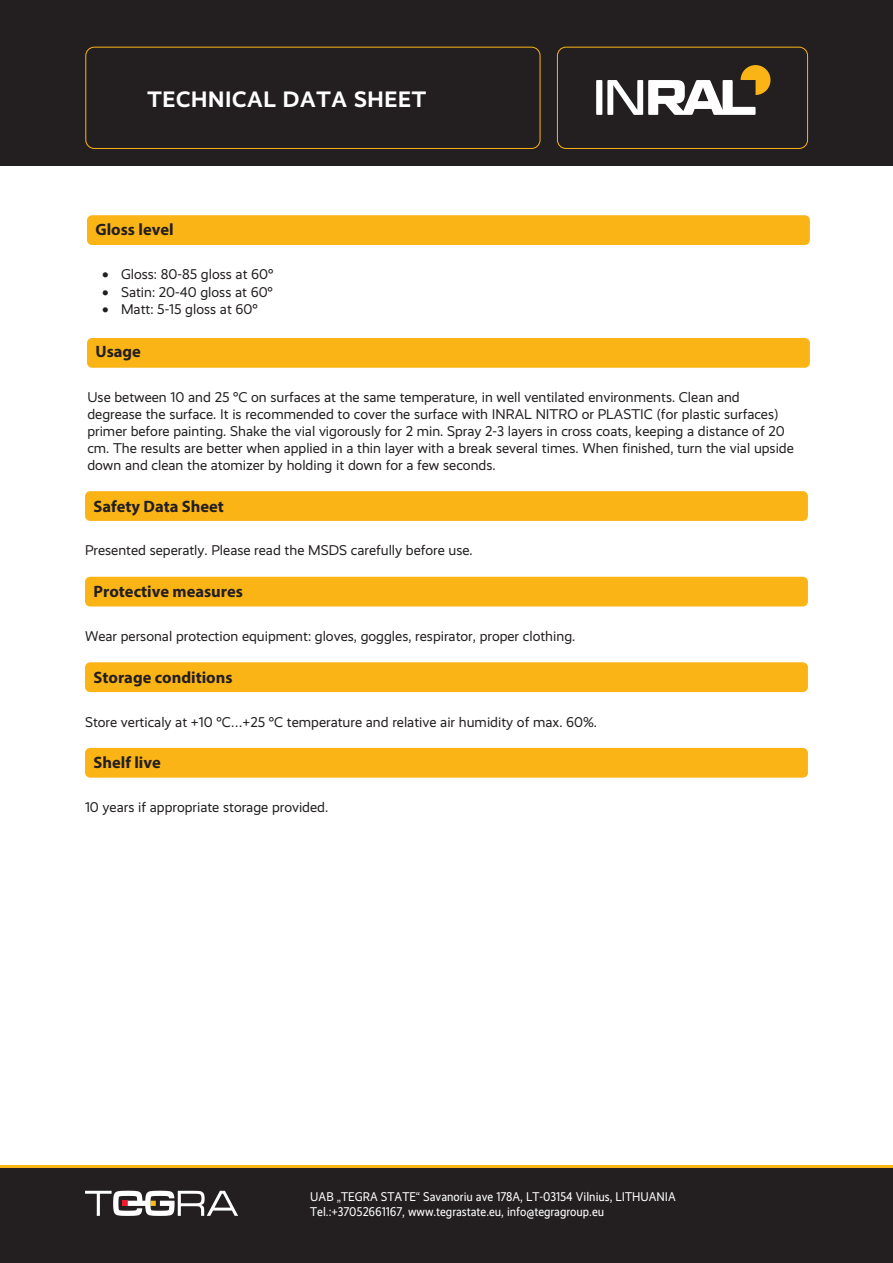
<style>
.page{position:relative;width:893px;height:1263px;background:#fff}
.page>*{position:absolute;margin:0;border:0;box-sizing:border-box;transform-origin:0 0}
.t1{font:700 22.5px "Realist";letter-spacing:.03em;color:#fff}
.t2{font:700 16.5px "Myriad Pro";color:#231f20}
.t3{font:14.25px/17.1px "Realist";color:#231f20}
.t4{font:12.75px/15.3px "Realist Narrow";color:#fff}
</style>
<div class="page">
<div style="left:0;top:1165px;width:893px;height:98px;background:#231f20"></div>
<hr style="left:0;top:1165px;width:893px;height:2px;background:#fbb416">
<svg style="left:85px;top:1191px;width:153px;height:25px"></svg>
<div style="left:0;top:0;width:893px;height:166px;background:#231f20"></div>
<div style="left:85px;top:47px;width:455px;height:102px;border:1px solid #fbb416;border-radius:9px"></div>
<div style="left:557px;top:47px;width:251px;height:102px;border:1px solid #fbb416;border-radius:9px"></div>
<div style="left:596px;top:80px;width:6px;height:35px;background:#fff"></div>
<svg style="left:607px;top:65px;width:163px;height:50px"></svg>
<div style="left:85px;top:491px;width:723px;height:30px;background:#fbb416;border-radius:5px"></div>
<div style="left:85px;top:577px;width:723px;height:29px;background:#fbb416;border-radius:5px"></div>
<div style="left:85px;top:662px;width:723px;height:30px;background:#fbb416;border-radius:5px"></div>
<div style="left:85px;top:748px;width:723px;height:30px;background:#fbb416;border-radius:5px"></div>
<div style="left:87px;top:215px;width:723px;height:30px;background:#fbb416;border-radius:5px"></div>
<div style="left:87px;top:338px;width:723px;height:30px;background:#fbb416;border-radius:5px"></div>
<h1 class="t1" style="left:148px;top:86px;width:280px">TECHNICAL DATA SHEET</h1>
<p class="t2" style="left:96px;top:218px;width:80px">Gloss level</p>
<p class="t3" style="left:102px;top:266px;width:173px">• Gloss: 80-85 gloss at 60°</p>
<p class="t3" style="left:102px;top:283px;width:172px">• Satin: 20-40 gloss at 60°</p>
<p class="t3" style="left:102px;top:300px;width:157px">• Matt: 5-15 gloss at 60°</p>
<p class="t2" style="left:96px;top:341px;width:47px">Usage</p>
<p class="t3" style="left:87px;top:389px;width:708px">Use between 10 and 25 °C on surfaces at the same temperature, in well ventilated environments. Clean and degrease the surface. It is recommended to cover the surface with INRAL NITRO or PLASTIC (for plastic surfaces) primer before painting. Shake the vial vigorously for 2 min. Spray 2-3 layers in cross coats, keeping a distance of 20 cm. The results are better when applied in a thin layer with a break several times. When finished, turn the vial upside down and clean the atomizer by holding it down for a few seconds.</p>
<p class="t2" style="left:94px;top:496px;width:132px">Safety Data Sheet</p>
<p class="t3" style="left:85px;top:542px;width:389px">Presented seperatly. Please read the MSDS carefully before use.</p>
<p class="t2" style="left:94px;top:581px;width:151px">Protective measures</p>
<p class="t3" style="left:85px;top:628px;width:492px">Wear personal protection equipment: gloves, goggles, respirator, proper clothing.</p>
<p class="t2" style="left:94px;top:666px;width:141px">Storage conditions</p>
<p class="t3" style="left:85px;top:713px;width:513px">Store verticaly at +10 °C…+25 °C temperature and relative air humidity of max. 60%.</p>
<p class="t2" style="left:94px;top:752px;width:69px">Shelf live</p>
<p class="t3" style="left:85px;top:799px;width:245px">10 years if appropriate storage provided.</p>
<p class="t4" style="left:310px;top:1189px;width:367px">UAB „TEGRA STATE“ Savanoriu ave 178A, LT-03154 Vilnius, LITHUANIA<br>Tel.:+37052661167, www.tegrastate.eu, info@tegragroup.eu</p>
</div>
